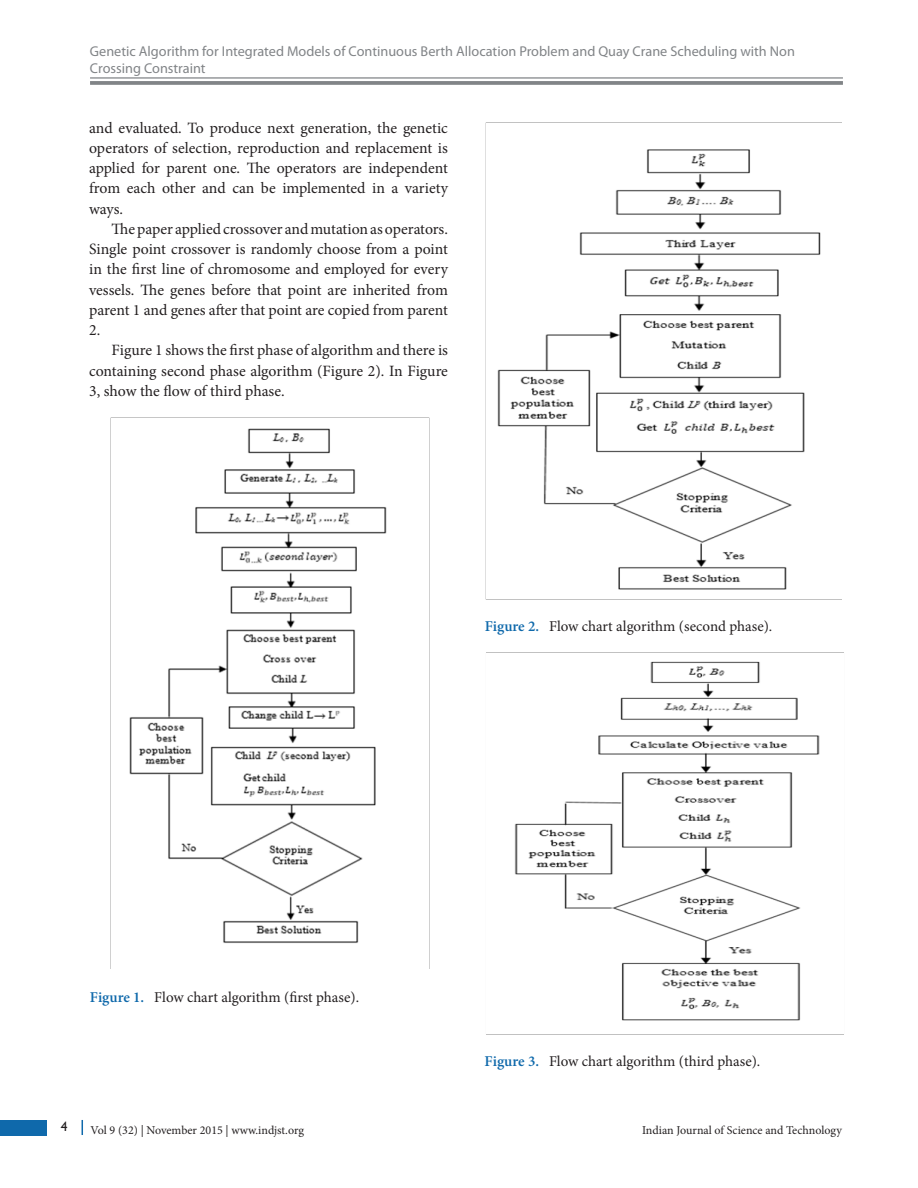
<style>
.page{position:relative;width:918px;height:1188px;background:#fff}
.page>*{position:absolute;margin:0;border:0;box-sizing:border-box;transform-origin:0 0}
.Body_Text_Ind_F{font:15.75px/20.2px "Minion Pro";letter-spacing:-.005em;color:#231f20;text-align:justify}
.t1{font:15px "Minion Pro";letter-spacing:-.005em;color:#231f20}
.t2{font:14.25px/17.1px "Myriad Pro";color:#818487}
.t3{font:13.5px "Gill Sans";color:#231f20}
.t4{font:12px "Minion Pro";color:#231f20}
.s1{font-weight:600;color:#0f69ab}
</style>
<div class="page">
<div style="left:0;top:1120px;width:47px;height:15px;background:#0f69ab"></div>
<svg style="left:82px;top:1120px;width:1px;height:15px"></svg>
<hr style="left:90px;top:77px;width:753px;height:2px;background:#818487">
<svg style="left:90px;top:81px;width:753px;height:4px;background:#888b8e"></svg>
<img style="left:110px;top:417px;width:319px;height:552px">
<img style="left:485px;top:122px;width:357px;height:478px">
<img style="left:486px;top:652px;width:358px;height:369px">
<p class="t2" style="left:90px;top:43px;width:707px">Genetic Algorithm for Integrated Models of Continuous Berth Allocation Problem and Quay Crane Scheduling with Non<br>Crossing Constraint</p>
<p class="Body_Text_Ind_F" style="left:89px;top:118px;width:360px">and evaluated. To produce next generation, the genetic operators of selection, reproduction and replacement is applied for parent one. The operators are independent from each other and can be implemented in a variety ways.</p>
<p class="Body_Text_Ind_F" style="left:89px;top:219px;width:360px;text-indent:23px">The paper applied crossover and mutation as operators.<br>Single point crossover is randomly choose from a point in the first line of chromosome and employed for every vessels. The genes before that point are inherited from parent 1 and genes after that point are copied from parent 2.</p>
<p class="Body_Text_Ind_F" style="left:89px;top:340px;width:360px;text-indent:23px">Figure 1 shows the first phase of algorithm and there is containing second phase algorithm (Figure 2). In Figure 3, show the flow of third phase.</p>
<p class="t1" style="left:485px;top:616px;width:289px"><span class="s1">Figure 2.</span> Flow chart algorithm (second phase).</p>
<p class="t1" style="left:90px;top:987px;width:271px"><span class="s1">Figure 1.</span> Flow chart algorithm (first phase).</p>
<p class="t1" style="left:485px;top:1051px;width:277px"><span class="s1">Figure 3.</span> Flow chart algorithm (third phase).</p>
<p class="t3" style="left:61px;top:1119px;width:8px">4</p>
<p class="t4" style="left:91px;top:1122px;width:215px">Vol 9 (32) | November 2015 | www.indjst.org</p>
<p class="t4" style="left:642px;top:1122px;width:201px">Indian Journal of Science and Technology</p>
</div>
